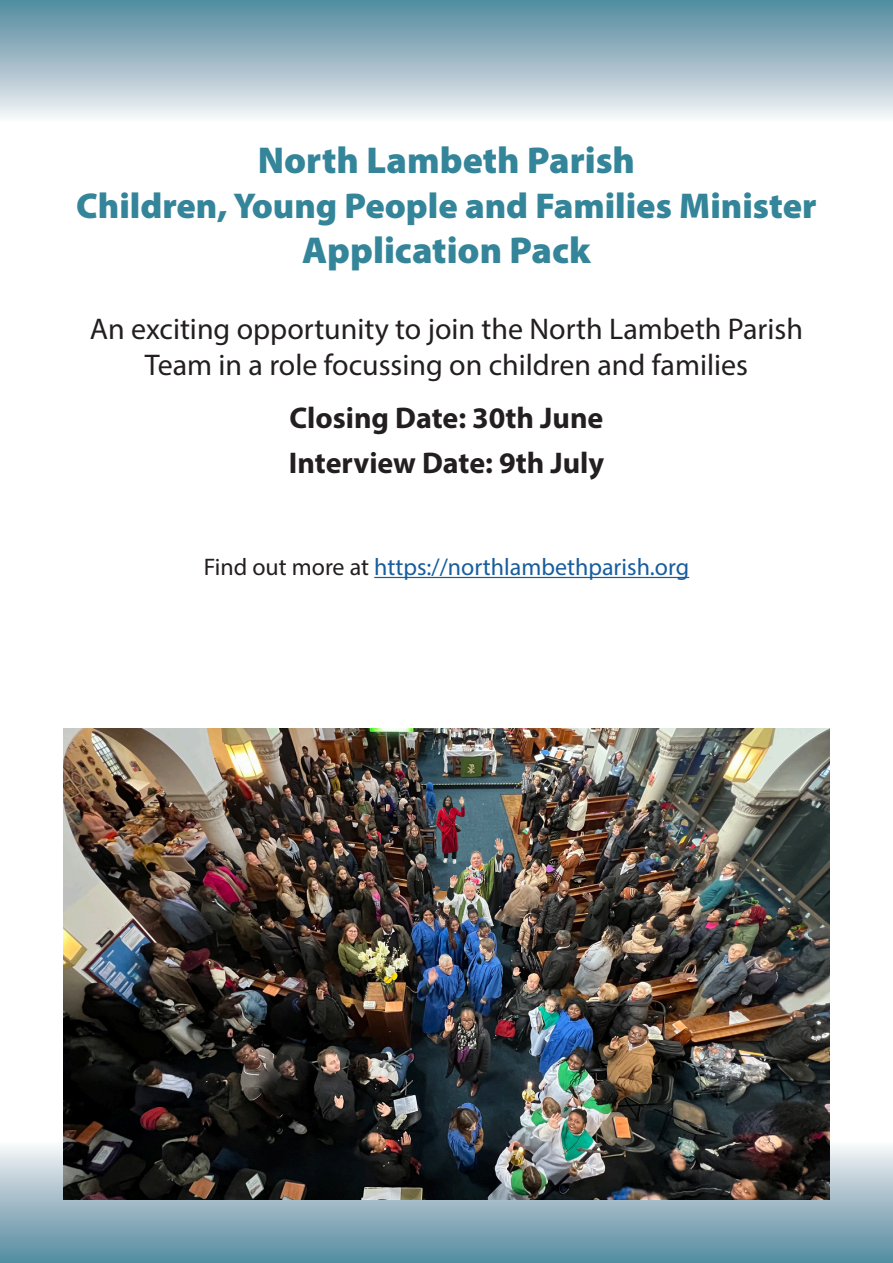
<style>
.page{position:relative;width:893px;height:1263px;background:#fff}
.page>*{position:absolute;margin:0;border:0;box-sizing:border-box;transform-origin:0 0}
.t1{font:900 37.5px "Myriad Pro";color:#348599}
.t2{font:900 36px "Myriad Pro";color:#348599}
.t3{font:30px/36px "Myriad Pro";color:#231f20;text-align:center}
.t4{font:700 30px "Myriad Pro";color:#231f20}
.t5{font:24px "Myriad Pro";color:#175d9e}
.s1{color:#231f20}
</style>
<div class="page">
<div style="left:0;top:1106px;width:893px;height:157px;background:linear-gradient(to bottom,#fff,#578aa0)"></div>
<div style="left:0;top:0;width:893px;height:157px;background:linear-gradient(to bottom,#568a9f,#fff)"></div>
<img style="left:64px;top:728px;width:765px;height:471px">
<hr style="left:374px;top:577px;width:315px;height:1px;background:#175d9e">
<p class="t1" style="left:258px;top:135px;width:379px">North Lambeth Parish</p>
<p class="t2" style="left:76px;top:182px;width:742px">Children, Young People and Families Minister</p>
<p class="t1" style="left:302px;top:225px;width:290px">Application Pack</p>
<p class="t3" style="left:90px;top:311px;width:715px">An exciting opportunity to join the North Lambeth Parish<br>Team in a role focussing on children and families</p>
<p class="t4" style="left:289px;top:398px;width:315px">Closing Date: 30th June</p>
<p class="t4" style="left:289px;top:443px;width:317px">Interview Date: 9th July</p>
<p class="t5" style="left:204px;top:552px;width:487px"><span class="s1">Find out more at</span> https://northlambethparish.org</p>
</div>
